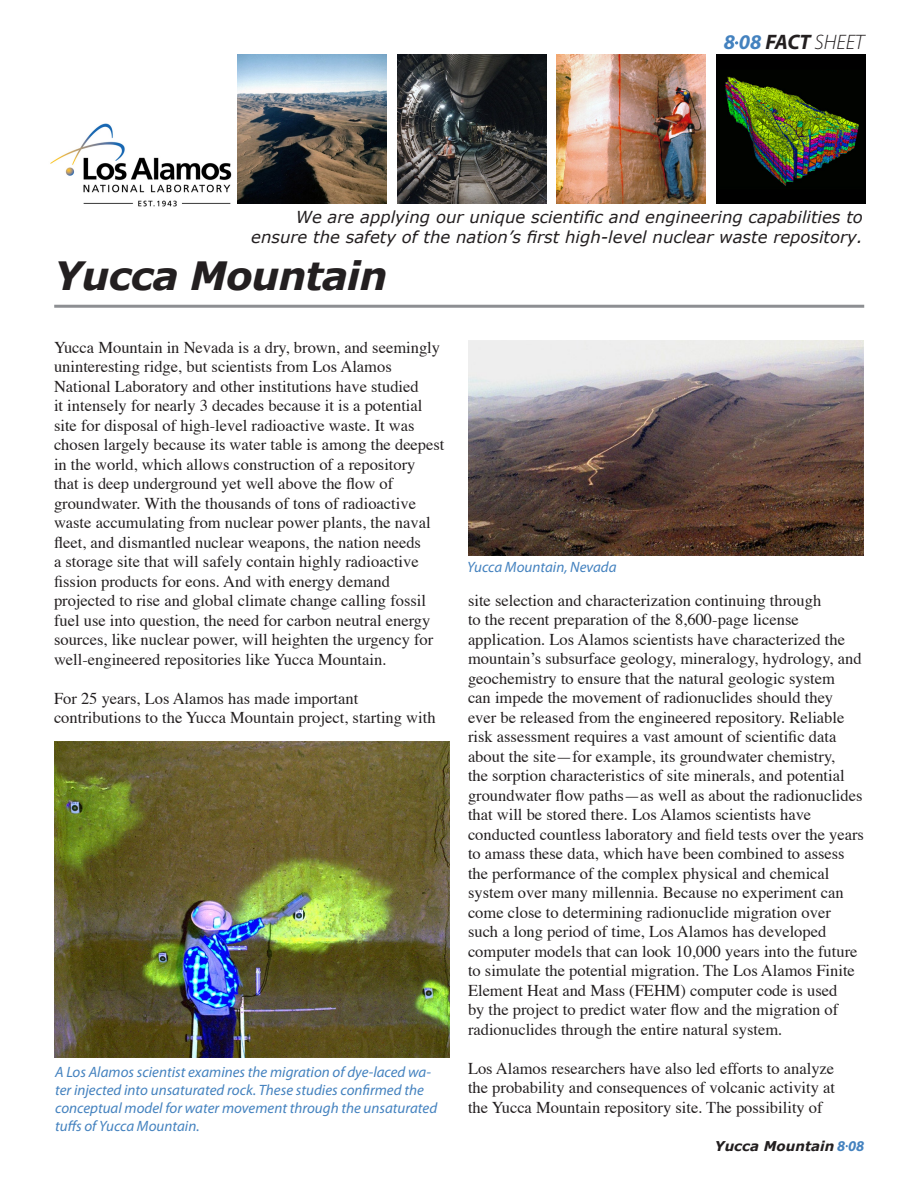
<style>
.page{position:relative;width:918px;height:1188px;background:#fff}
.page>*{position:absolute;margin:0;border:0;box-sizing:border-box;transform-origin:0 0}
.t1{font:italic 700 39px "Verdana";letter-spacing:-.025em;color:#231f20}
.t2{font:italic 300 21px "Myriad Pro";color:#231f20}
.t3{font:16.5px/19.5px "Times";color:#231f20}
.t4{font:italic 16.5px/19.8px "Verdana";color:#231f20;text-align:right}
.t5{font:italic 15px/18px "Myriad Pro";color:#4482bf}
.t6{font:italic 700 13.5px "Verdana";color:#231f20}
.s1{font-weight:700;color:#4482bf}
.s2{font-weight:700}
.s3{font-family:"Myriad Pro";font-size:15px;color:#4482bf}
</style>
<div class="page">
<hr style="left:54px;top:305px;width:810px;height:3px;background:#8d8f92">
<img style="left:50px;top:123px;width:182px;height:84px">
<img style="left:468px;top:340px;width:396px;height:215px">
<img style="left:54px;top:741px;width:396px;height:317px">
<img style="left:717px;top:55px;width:149px;height:149px">
<img style="left:397px;top:55px;width:149px;height:149px">
<img style="left:557px;top:55px;width:149px;height:149px">
<img style="left:237px;top:55px;width:149px;height:149px">
<p class="t2" style="left:724px;top:29px;width:142px"><span class="s1">8 08</span> <span class="s2">FACT</span> SHEET</p>
<p class="t4" style="left:251px;top:207px;width:613px">We are applying our unique scientific and engineering capabilities to ensure the safety of the nation’s first high-level nuclear waste repository.</p>
<p class="t1" style="left:54px;top:251px;width:335px">Yucca Mountain</p>
<p class="t3" style="left:54px;top:338px;width:392px">Yucca Mountain in Nevada is a dry, brown, and seemingly uninteresting ridge, but scientists from Los Alamos National Laboratory and other institutions have studied<br>it intensely for nearly 3 decades because it is a potential site for disposal of high-level radioactive waste. It was chosen largely because its water table is among the deepest in the world, which allows construction of a repository<br>that is deep underground yet well above the flow of groundwater. With the thousands of tons of radioactive waste accumulating from nuclear power plants, the naval fleet, and dismantled nuclear weapons, the nation needs<br>a storage site that will safely contain highly radioactive fission products for eons. And with energy demand projected to rise and global climate change calling fossil fuel use into question, the need for carbon neutral energy sources, like nuclear power, will heighten the urgency for well-engineered repositories like Yucca Mountain.</p>
<p class="t3" style="left:54px;top:689px;width:383px">For 25 years, Los Alamos has made important contributions to the Yucca Mountain project, starting with</p>
<p class="t5" style="left:55px;top:1063px;width:384px">A Los Alamos scientist examines the migration of dye-laced wa&shy;ter injected into unsaturated rock. These studies confirmed the conceptual model for water movement through the unsaturated tuffs of Yucca Mountain.</p>
<p class="t5" style="left:467px;top:558px;width:151px">Yucca Mountain, Nevada</p>
<p class="t3" style="left:468px;top:591px;width:398px">site selection and characterization continuing through<br>to the recent preparation of the 8,600-page license application. Los Alamos scientists have characterized the mountain’s subsurface geology, mineralogy, hydrology, and geochemistry to ensure that the natural geologic system<br>can impede the movement of radionuclides should they ever be released from the engineered repository. Reliable risk assessment requires a vast amount of scientific data about the site—for example, its groundwater chemistry,<br>the sorption characteristics of site minerals, and potential groundwater flow paths—as well as about the radionuclides that will be stored there. Los Alamos scientists have conducted countless laboratory and field tests over the years to amass these data, which have been combined to assess the performance of the complex physical and chemical system over many millennia. Because no experiment can come close to determining radionuclide migration over such a long period of time, Los Alamos has developed computer models that can look 10,000 years into the future to simulate the potential migration. The Los Alamos Finite Element Heat and Mass (FEHM) computer code is used<br>by the project to predict water flow and the migration of radionuclides through the entire natural system.</p>
<p class="t3" style="left:468px;top:1059px;width:369px;text-align:justify">Los Alamos researchers have also led efforts to analyze the probability and consequences of volcanic activity at the Yucca Mountain repository site. The possibility of</p>
<p class="t6" style="left:715px;top:1137px;width:151px">Yucca Mountain <span class="s3">8 08</span></p>
</div>
